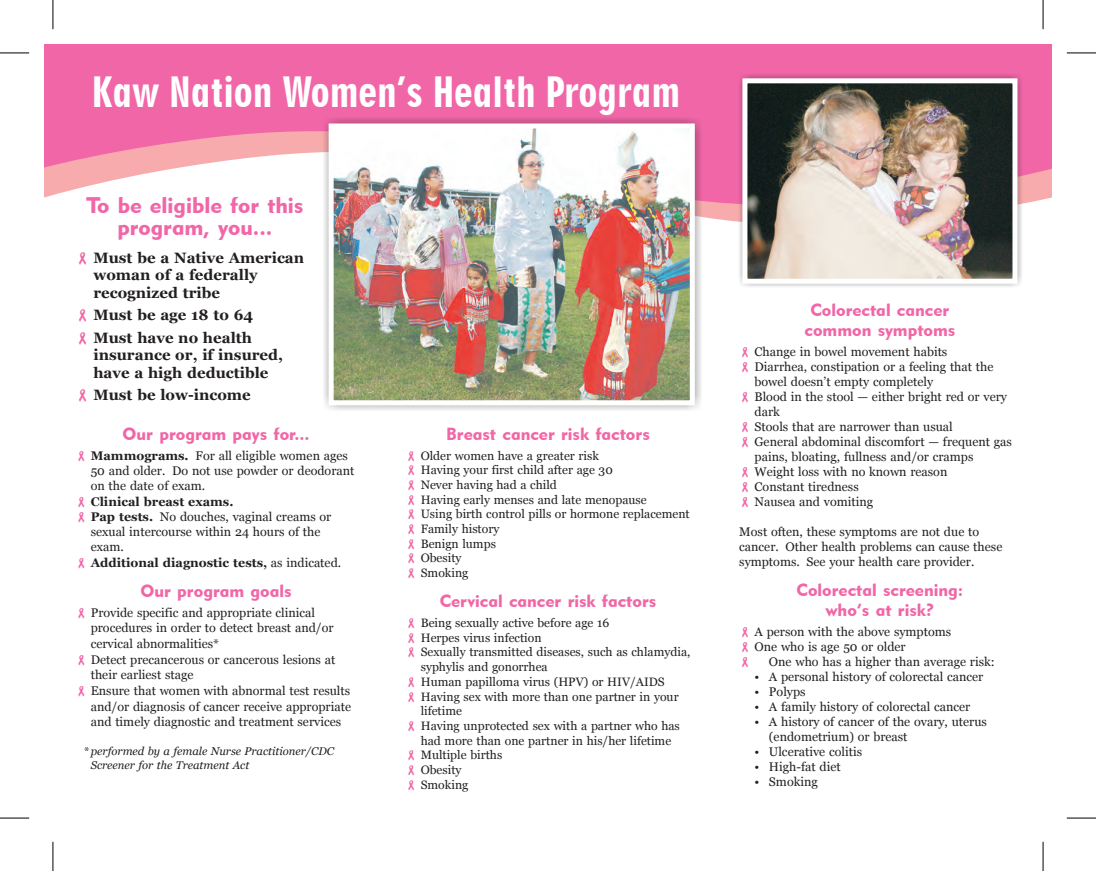
<style>
.page{position:relative;width:1096px;height:871px;background:#fff}
.page>*{position:absolute;margin:0;border:0;box-sizing:border-box;transform-origin:0 0}
.t1{font:40px "Geometric 706 BT Black Condensed B";color:#fff}
.t2{font:22.5px/22.5px "Geometric 415 BT Black A";color:#f166a7;text-align:center}
.t3{font:17.5px/20px "Geometric 415 BT Black A";color:#f166a7;text-align:center}
.t4{font:700 15px/17.5px "Georgia";color:#231f20}
.t5{font:12.5px/15px "Georgia";color:#231f20}
.t6{font:12.25px/14.8px "Georgia";color:#231f20}
.t7{font:italic 11.25px/13.8px "Georgia";color:#231f20}
.s1{font-weight:700}
.s2{font-style:normal}
</style>
<div class="page">
<svg style="left:44px;top:44px;width:1008px;height:169px;fill:#f166a7"></svg>
<div style="left:320px;top:115px;width:383px;height:299px;background:#231f20;opacity:.59"></div>
<img style="left:335px;top:129px;width:354px;height:270px">
<div style="left:329px;top:123px;width:366px;height:282px;border:5px solid #fff"></div>
<div style="left:736px;top:72px;width:288px;height:218px;background:#231f20;opacity:.59"></div>
<img style="left:748px;top:84px;width:263px;height:194px">
<div style="left:742px;top:78px;width:275px;height:206px;border:5px solid #fff"></div>
<svg style="left:0;top:818px;width:29px;height:1px"></svg>
<svg style="left:53px;top:842px;width:1px;height:29px"></svg>
<svg style="left:0;top:53px;width:29px;height:1px"></svg>
<svg style="left:53px;top:0;width:1px;height:29px"></svg>
<svg style="left:1067px;top:53px;width:29px;height:1px"></svg>
<svg style="left:1043px;top:0;width:1px;height:29px"></svg>
<svg style="left:1067px;top:818px;width:29px;height:1px"></svg>
<svg style="left:1043px;top:842px;width:1px;height:29px"></svg>
<h1 class="t1" style="left:92px;top:77px;width:590px">Kaw Nation Women’s Health Program</h1>
<h2 class="t2" style="left:86px;top:196px;width:218px">To be eligible for this program, you...</h2>
<p class="t4" style="left:93px;top:250px;width:212px">Must be a Native American woman of a federally recognized tribe</p>
<p class="t4" style="left:93px;top:305px;width:161px;line-height:22.5px">Must be age 18 to 64<br>Must have no health</p>
<p class="t4" style="left:93px;top:348px;width:191px">insurance or, if insured, have a high deductible</p>
<p class="t4" style="left:93px;top:388px;width:159px">Must be low-income</p>
<h3 class="t3" style="left:123px;top:425px;width:188px">Our program pays for...</h3>
<p class="t5" style="left:91px;top:448px;width:265px"><span class="s1">Mammograms.</span> For all eligible women ages<br>50 and older. Do not use powder or deodorant on the date of exam.</p>
<p class="t5" style="left:91px;top:494px;width:252px"><span class="s1">Clinical breast exams.<br>Pap tests.</span> No douches, vaginal creams or sexual intercourse within 24 hours of the exam.<br><span class="s1">Additional diagnostic tests,</span> as indicated.</p>
<p class="t5" style="left:91px;top:605px;width:262px;line-height:15.6px">Provide specific and appropriate clinical procedures in order to detect breast and/or cervical abnormalities*<br>Detect precancerous or cancerous lesions at their earliest stage<br>Ensure that women with abnormal test results and/or diagnosis of cancer receive appropriate and timely diagnostic and treatment services</p>
<p class="t7" style="left:91px;top:745px;width:245px;text-indent:-6px"><span class="s2">*</span>performed by a female Nurse Practitioner/CDC<br>Screener for the Treatment Act</p>
<h3 class="t3" style="left:141px;top:582px;width:152px">Our program goals</h3>
<h3 class="t3" style="left:446px;top:425px;width:205px">Breast cancer risk factors</h3>
<p class="t6" style="left:421px;top:449px;width:271px">Older women have a greater risk<br>Having your first child after age 30<br>Never having had a child<br>Having early menses and late menopause<br>Using birth control pills or hormone replacement<br>Family history<br>Benign lumps<br>Obesity<br>Smoking</p>
<p class="t6" style="left:421px;top:616px;width:271px">Being sexually active before age 16<br>Herpes virus infection<br>Sexually transmitted diseases, such as chlamydia, syphylis and gonorrhea<br>Human papilloma virus (HPV) or HIV/AIDS<br>Having sex with more than one partner in your lifetime<br>Having unprotected sex with a partner who has had more than one partner in his/her lifetime<br>Multiple births<br>Obesity<br>Smoking</p>
<h3 class="t3" style="left:440px;top:592px;width:218px">Cervical cancer risk factors</h3>
<h3 class="t3" style="left:804px;top:302px;width:152px">Colorectal cancer common symptoms</h3>
<p class="t5" style="left:754px;top:345px;width:259px">Change in bowel movement habits<br>Diarrhea, constipation or a feeling that the bowel doesn’t empty completely<br>Blood in the stool — either bright red or very dark<br>Stools that are narrower than usual<br>General abdominal discomfort — frequent gas pains, bloating, fullness and/or cramps<br>Weight loss with no known reason<br>Constant tiredness<br>Nausea and vomiting</p>
<p class="t5" style="left:739px;top:525px;width:265px">Most often, these symptoms are not due to cancer. Other health problems can cause these symptoms. See your health care provider.</p>
<h3 class="t3" style="left:796px;top:582px;width:168px">Colorectal screening: who’s at risk?</h3>
<p class="t5" style="left:754px;top:625px;width:198px">A person with the above symptoms<br>One who is age 50 or older</p>
<p class="t5" style="left:769px;top:655px;width:227px">One who has a higher than average risk:</p>
<p class="t5" style="left:754px;top:670px;width:230px">• A personal history of colorectal cancer</p>
<p class="t5" style="left:754px;top:685px;width:53px">• Polyps</p>
<p class="t5" style="left:754px;top:700px;width:217px">• A family history of colorectal cancer</p>
<p class="t5" style="left:769px;top:715px;width:220px;text-indent:-14px">• A history of cancer of the ovary, uterus (endometrium) or breast</p>
<p class="t5" style="left:754px;top:745px;width:109px">• Ulcerative colitis</p>
<p class="t5" style="left:754px;top:760px;width:88px">• High-fat diet</p>
<p class="t5" style="left:754px;top:775px;width:65px">• Smoking</p>
</div>
